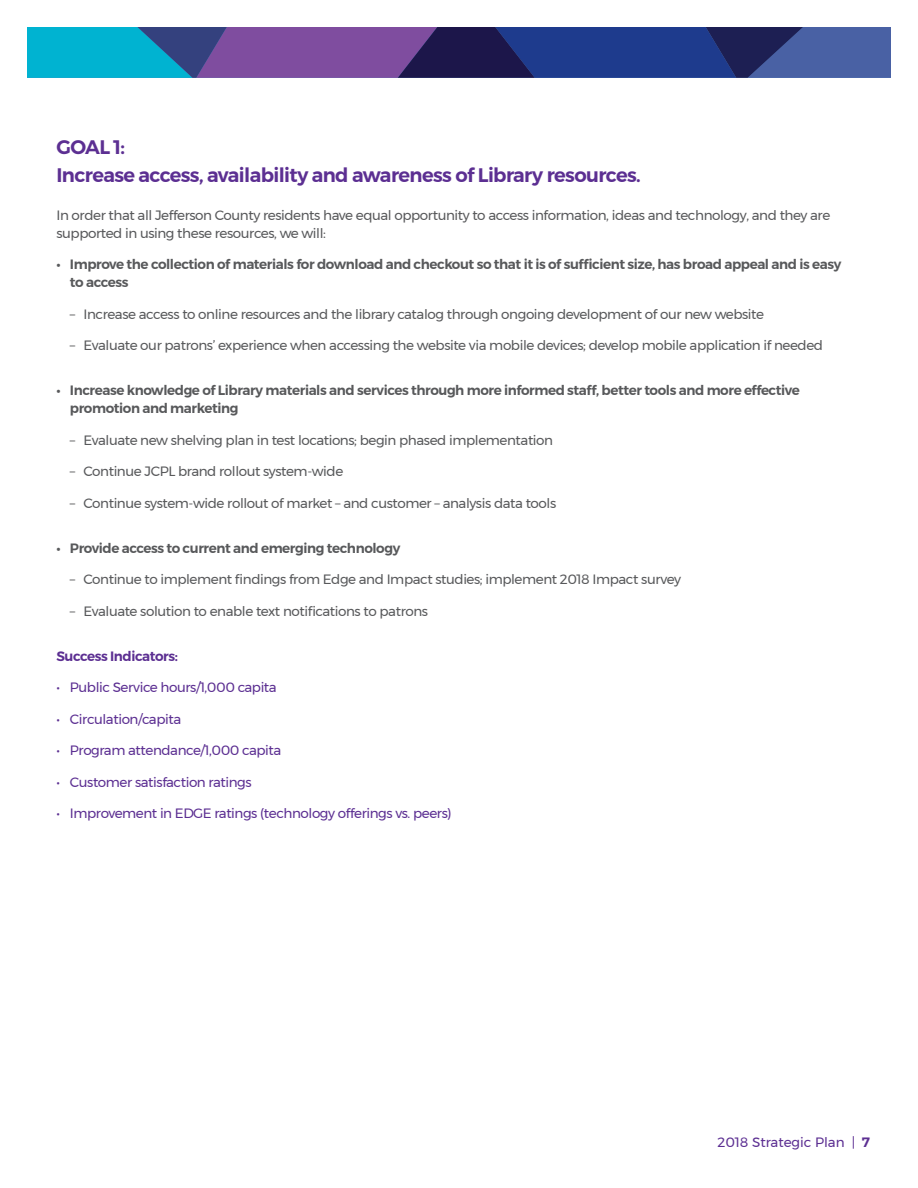
<style>
.page{position:relative;width:918px;height:1188px;background:#fff}
.page>*{position:absolute;margin:0;border:0;box-sizing:border-box;transform-origin:0 0}
.t1{font:600 19.5px/27.8px "Montserrat";letter-spacing:-.03em;color:#5c2f92}
.t2{font:13.5px/18px "Montserrat";letter-spacing:-.03em;color:#58595b}
.t3{font:600 13.5px/18px "Montserrat";letter-spacing:-.03em;color:#58595b}
.t4{font:13.5px "Montserrat";letter-spacing:-.03em;color:#5c2f92}
.t5{font:13.5px "Montserrat";color:#5c2f92}
.t6{font:600 13.5px "Montserrat";letter-spacing:-.03em;color:#5c2f92}
.s1{font-weight:600}
</style>
<div class="page">
<svg style="left:27px;top:27px;width:864px;height:51px;background:#375293"></svg>
<h1 class="t1" style="left:56px;top:133px;width:586px">GOAL 1:<br>Increase access, availability and awareness of Library resources.</h1>
<p class="t2" style="left:56px;top:206px;width:775px">In order that all Jefferson County residents have equal opportunity to access information, ideas and technology, and they are supported in using these resources, we will:</p>
<p class="t3" style="left:70px;top:256px;width:773px;text-indent:-14px">• Improve the collection of materials for download and checkout so that it is of sufficient size, has broad appeal and is easy to access</p>
<p class="t2" style="left:70px;top:305px;width:696px">– Increase access to online resources and the library catalog through ongoing development of our new website</p>
<p class="t2" style="left:70px;top:336px;width:755px">– Evaluate our patrons’ experience when accessing the website via mobile devices; develop mobile application if needed</p>
<p class="t3" style="left:70px;top:382px;width:731px;text-indent:-14px">• Increase knowledge of Library materials and services through more informed staff, better tools and more effective promotion and marketing</p>
<p class="t2" style="left:70px;top:431px;width:485px">– Evaluate new shelving plan in test locations; begin phased implementation</p>
<p class="t2" style="left:70px;top:462px;width:275px">– Continue JCPL brand rollout system-wide</p>
<p class="t2" style="left:70px;top:494px;width:488px">– Continue system-wide rollout of market – and customer – analysis data tools</p>
<p class="t3" style="left:56px;top:539px;width:345px">• Provide access to current and emerging technology</p>
<p class="t2" style="left:70px;top:570px;width:613px">– Continue to implement findings from Edge and Impact studies; implement 2018 Impact survey</p>
<p class="t2" style="left:70px;top:602px;width:360px">– Evaluate solution to enable text notifications to patrons</p>
<p class="t6" style="left:56px;top:645px;width:123px">Success Indicators:</p>
<p class="t4" style="left:56px;top:677px;width:222px">• Public Service hours/1,000 capita</p>
<p class="t4" style="left:56px;top:709px;width:126px">• Circulation/capita</p>
<p class="t4" style="left:56px;top:740px;width:226px">• Program attendance/1,000 capita</p>
<p class="t4" style="left:56px;top:772px;width:197px">• Customer satisfaction ratings</p>
<p class="t4" style="left:56px;top:803px;width:397px">• Improvement in EDGE ratings (technology offerings vs. peers)</p>
<p class="t5" style="left:718px;top:1132px;width:154px">2018 Strategic Plan | <span class="s1">7</span></p>
</div>
